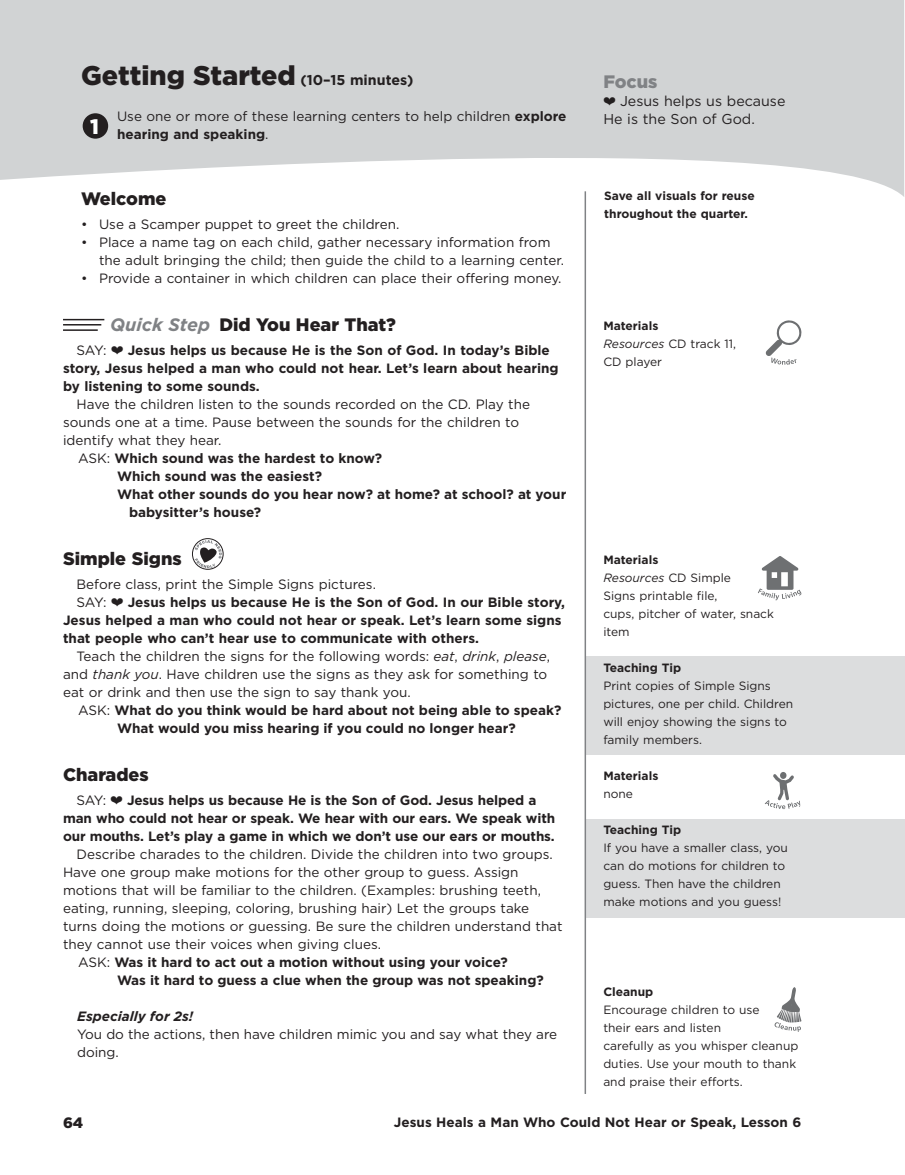
<style>
.page{position:relative;width:905px;height:1175px;background:#fff}
.page>*{position:absolute;margin:0;border:0;box-sizing:border-box;transform-origin:0 0}
.t1{font:900 27px "Gotham";color:#231f20}
.t2{font:900 21px "Gotham";color:#fff}
.t3{font:900 18px "Gotham";color:#231f20}
.t4{font:900 18px "Gotham";color:#808285}
.t5{font:900 15px "Gotham";color:#231f20}
.t6{font:14.25px/18px "Gotham";color:#231f20}
.t7{font:13.5px/18px "Gotham";color:#231f20}
.t8{font:700 13.5px/18px "Gotham";color:#231f20}
.t9{font:italic 700 13.5px "Gotham";color:#231f20}
.t10{font:12px/18px "Gotham";color:#231f20}
.t11{font:700 12px/18px "Gotham";color:#231f20}
.s1{font-weight:700;font-size:14.25px}
.s2{font-weight:700}
.s3{font-weight:700;font-style:italic;color:#808285}
.s4{font-weight:400}
.s5{font-style:italic}
</style>
<div class="page">
<svg style="left:0;top:0;width:904px;height:197px;fill:#d1d3d4"></svg>
<div style="left:586px;top:819px;width:318px;height:98px;background:#dcddde"></div>
<div style="left:585px;top:656px;width:319px;height:98px;background:#dcddde"></div>
<hr style="left:63px;top:319px;width:41px;height:1px;background:#231f20">
<hr style="left:63px;top:324px;width:38px;height:1px;background:#231f20">
<hr style="left:63px;top:329px;width:35px;height:2px;background:#231f20">
<svg style="left:764px;top:772px;width:36px;height:37px"></svg>
<div style="left:192px;top:538px;width:31px;height:31px;border:1px solid #231f20;border-radius:50%"></div>
<svg style="left:195px;top:540px;width:27px;height:28px"></svg>
<hr style="left:584px;top:191px;width:2px;height:903px;background:#808285">
<div style="left:83px;top:113px;width:25px;height:26px;background:#231f20;border-radius:50%"></div>
<svg style="left:765px;top:320px;width:36px;height:45px"></svg>
<svg style="left:758px;top:556px;width:43px;height:44px"></svg>
<svg style="left:774px;top:987px;width:27px;height:44px"></svg>
<svg style="left:603px;top:97px;width:12px;height:8px"></svg>
<h1 class="t1" style="left:81px;top:56px;width:334px">Getting Started <span class="s1">(10–15 minutes)</span></h1>
<p class="t7" style="left:117px;top:107px;width:451px">Use one or more of these learning centers to help children <span class="s2">explore hearing and speaking</span>.</p>
<h2 class="t2" style="left:90px;top:112px;width:10px">1</h2>
<h3 class="t3" style="left:81px;top:186px;width:87px">Welcome</h3>
<p class="t7" style="left:81px;top:215px;width:320px">• Use a Scamper puppet to greet the children.</p>
<p class="t7" style="left:99px;top:233px;width:466px;text-indent:-18px">• Place a name tag on each child, gather necessary information from the adult bringing the child; then guide the child to a learning center.</p>
<p class="t7" style="left:81px;top:269px;width:482px">• Provide a container in which children can place their offering money.</p>
<h3 class="t3" style="left:110px;top:312px;width:287px"><span class="s3">Quick Step</span> Did You Hear That?</h3>
<p class="t7" style="left:76px;top:341px;width:32px">SAY:</p>
<p class="t8" style="left:63px;top:341px;width:497px;text-indent:65px">Jesus helps us because He is the Son of God. In today’s Bible story, Jesus helped a man who could not hear. Let’s learn about hearing by listening to some sounds.</p>
<p class="t7" style="left:76px;top:395px;width:455px">Have the children listen to the sounds recorded on the CD. Play the</p>
<p class="t7" style="left:63px;top:413px;width:457px">sounds one at a time. Pause between the sounds for the children to</p>
<p class="t7" style="left:63px;top:431px;width:160px">identify what they hear.</p>
<p class="t8" style="left:78px;top:449px;width:306px"><span class="s4">ASK:</span> Which sound was the hardest to know?</p>
<p class="t8" style="left:117px;top:467px;width:206px">Which sound was the easiest?</p>
<p class="t8" style="left:117px;top:485px;width:451px">What other sounds do you hear now? at home? at school? at your</p>
<p class="t8" style="left:129px;top:503px;width:134px">babysitter’s house?</p>
<h3 class="t3" style="left:63px;top:546px;width:120px">Simple Signs</h3>
<p class="t7" style="left:76px;top:575px;width:301px">Before class, print the Simple Signs pictures.<br>SAY:</p>
<p class="t8" style="left:63px;top:593px;width:503px;text-indent:65px">Jesus helps us because He is the Son of God. In our Bible story,<br>Jesus helped a man who could not hear or speak. Let’s learn some signs that people who can’t hear use to communicate with others.</p>
<p class="t7" style="left:63px;top:647px;width:488px;text-indent:13px">Teach the children the signs for the following words: <span class="s5">eat</span>, <span class="s5">drink</span>, <span class="s5">please</span>, and <span class="s5">thank you</span>. Have children use the signs as they ask for something to eat or drink and then use the sign to say thank you.</p>
<p class="t8" style="left:78px;top:701px;width:485px;text-align:center"><span class="s4">ASK:</span> What do you think would be hard about not being able to speak?<br>What would you miss hearing if you could no longer hear?</p>
<h3 class="t3" style="left:63px;top:762px;width:87px">Charades</h3>
<p class="t7" style="left:76px;top:791px;width:31px">SAY:</p>
<p class="t8" style="left:63px;top:791px;width:493px;text-indent:64px">Jesus helps us because He is the Son of God. Jesus helped a man who could not hear or speak. We hear with our ears. We speak with our mouths. Let’s play a game in which we don’t use our ears or mouths.</p>
<p class="t7" style="left:76px;top:845px;width:477px">Describe charades to the children. Divide the children into two groups.</p>
<p class="t7" style="left:63px;top:863px;width:457px">Have one group make motions for the other group to guess. Assign</p>
<p class="t7" style="left:63px;top:881px;width:479px">motions that will be familiar to the children. (Examples: brushing teeth,</p>
<p class="t7" style="left:63px;top:899px;width:467px">eating, running, sleeping, coloring, brushing hair) Let the groups take</p>
<p class="t7" style="left:63px;top:917px;width:501px">turns doing the motions or guessing. Be sure the children understand that</p>
<p class="t7" style="left:63px;top:935px;width:319px">they cannot use their voices when giving clues.</p>
<p class="t8" style="left:78px;top:953px;width:431px"><span class="s4">ASK:</span> Was it hard to act out a motion without using your voice?</p>
<p class="t8" style="left:117px;top:971px;width:428px">Was it hard to guess a clue when the group was not speaking?</p>
<p class="t9" style="left:77px;top:1007px;width:118px">Especially for 2s!</p>
<p class="t7" style="left:77px;top:1025px;width:481px">You do the actions, then have children mimic you and say what they are doing.</p>
<h3 class="t4" style="left:603px;top:69px;width:56px">Focus</h3>
<p class="t6" style="left:603px;top:92px;width:184px;text-indent:17px">Jesus helps us because<br>He is the Son of God.</p>
<p class="t11" style="left:604px;top:187px;width:152px">Save all visuals for reuse throughout the quarter.</p>
<p class="t10" style="left:603px;top:316px;width:134px"><span class="s2">Materials<br></span><span class="s5">Resources</span> CD track 11,<br>CD player</p>
<p class="t10" style="left:603px;top:550px;width:172px"><span class="s2">Materials<br></span><span class="s5">Resources</span> CD Simple<br>Signs printable file,<br>cups, pitcher of water, snack item</p>
<p class="t11" style="left:603px;top:659px;width:79px">Teaching Tip</p>
<p class="t10" style="left:603px;top:676px;width:191px">Print copies of Simple Signs pictures, one per child. Children will enjoy showing the signs to family members.</p>
<p class="t11" style="left:603px;top:767px;width:57px">Materials</p>
<p class="t10" style="left:603px;top:784px;width:31px">none</p>
<p class="t11" style="left:603px;top:821px;width:79px">Teaching Tip</p>
<p class="t10" style="left:603px;top:838px;width:186px">If you have a smaller class, you can do motions for children to guess. Then have the children make motions and you guess!</p>
<p class="t11" style="left:603px;top:983px;width:51px">Cleanup</p>
<p class="t10" style="left:603px;top:1000px;width:196px">Encourage children to use<br>their ears and listen<br>carefully as you whisper cleanup duties. Use your mouth to thank and praise their efforts.</p>
<p class="t5" style="left:63px;top:1112px;width:22px">64</p>
<p class="t8" style="left:394px;top:1113px;width:409px">Jesus Heals a Man Who Could Not Hear or Speak, Lesson 6</p>
</div>
